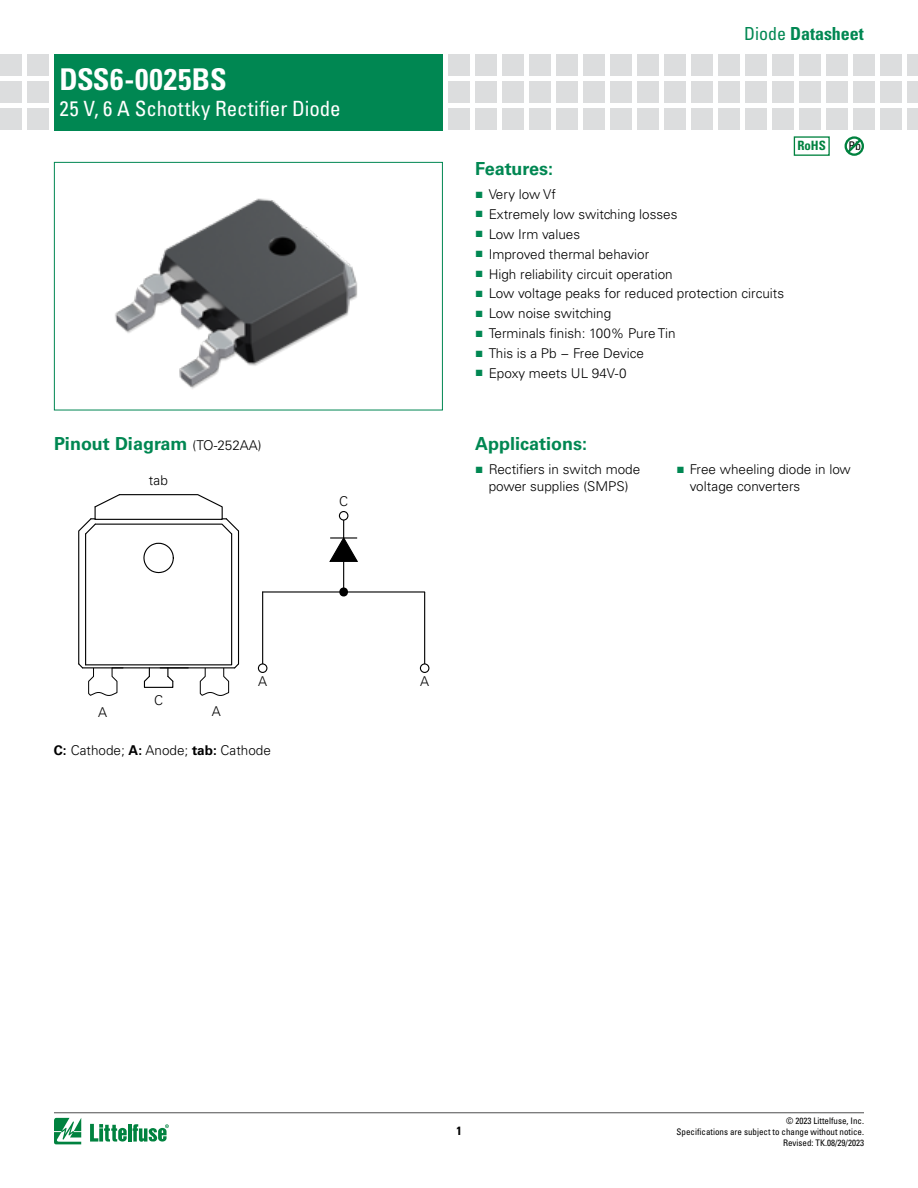
<style>
.page{position:relative;width:918px;height:1188px;background:#fff}
.page>*{position:absolute;margin:0;border:0;box-sizing:border-box;transform-origin:0 0}
.t1{font:700 condensed 30px "Univers LT Std";letter-spacing:.015em;color:#fff}
.t2{font:condensed 21px "Univers LT Std";color:#fff}
.t3{font:700 18px "Univers LT Std";color:#008752}
.t4{font:700 condensed 18px "Univers LT Std";color:#008752}
.t5{font:300 13.5px/16.5px "Univers LT Std";color:#000;text-align:center}
.t6{font:700 condensed 12.9px "Univers LT Std";color:#00823f}
.t7{font:condensed 12px "Univers LT Std";color:#000}
.t8{font:700 condensed 12px "Univers LT Std";color:#000}
.t9{font:condensed 9px/10.6px "Univers LT Std";color:#000;text-align:right}
.s1{font-weight:300;font-size:13.5px;color:#000}
.s2{font-weight:400}
.s3{font-family:"Arial";font-weight:400;color:#008752}
.s4{font-weight:700}
</style>
<div class="page">
<svg style="left:54px;top:1118px;width:27px;height:26px"></svg>
<hr style="left:128px;top:1124px;width:3px;height:18px;background:#00823f">
<svg style="left:133px;top:1124px;width:36px;height:18px"></svg>
<svg style="left:90px;top:1124px;width:37px;height:18px"></svg>
<hr style="left:54px;top:1112px;width:810px;height:1px;background:#4d4d4f">
<div style="left:27px;top:54px;width:22px;height:22px;background:#dcddde"></div>
<div style="left:27px;top:82px;width:22px;height:21px;background:#dcddde"></div>
<div style="left:27px;top:109px;width:22px;height:21px;background:#dcddde"></div>
<div style="left:0;top:54px;width:22px;height:22px;background:#dcddde"></div>
<div style="left:0;top:82px;width:22px;height:21px;background:#dcddde"></div>
<div style="left:0;top:109px;width:22px;height:21px;background:#dcddde"></div>
<div style="left:502px;top:54px;width:22px;height:22px;background:#dcddde"></div>
<div style="left:502px;top:82px;width:22px;height:21px;background:#dcddde"></div>
<div style="left:502px;top:109px;width:22px;height:21px;background:#dcddde"></div>
<div style="left:475px;top:54px;width:22px;height:22px;background:#dcddde"></div>
<div style="left:475px;top:82px;width:22px;height:21px;background:#dcddde"></div>
<div style="left:475px;top:109px;width:22px;height:21px;background:#dcddde"></div>
<div style="left:556px;top:54px;width:22px;height:22px;background:#dcddde"></div>
<div style="left:556px;top:82px;width:22px;height:21px;background:#dcddde"></div>
<div style="left:556px;top:109px;width:22px;height:21px;background:#dcddde"></div>
<div style="left:529px;top:54px;width:22px;height:22px;background:#dcddde"></div>
<div style="left:529px;top:82px;width:22px;height:21px;background:#dcddde"></div>
<div style="left:529px;top:109px;width:22px;height:21px;background:#dcddde"></div>
<div style="left:610px;top:54px;width:22px;height:22px;background:#dcddde"></div>
<div style="left:610px;top:82px;width:22px;height:21px;background:#dcddde"></div>
<div style="left:610px;top:109px;width:22px;height:21px;background:#dcddde"></div>
<div style="left:583px;top:54px;width:22px;height:22px;background:#dcddde"></div>
<div style="left:448px;top:54px;width:22px;height:22px;background:#dcddde"></div>
<div style="left:583px;top:82px;width:22px;height:21px;background:#dcddde"></div>
<div style="left:448px;top:82px;width:22px;height:21px;background:#dcddde"></div>
<div style="left:583px;top:109px;width:22px;height:21px;background:#dcddde"></div>
<div style="left:448px;top:109px;width:22px;height:21px;background:#dcddde"></div>
<div style="left:664px;top:54px;width:22px;height:22px;background:#dcddde"></div>
<div style="left:664px;top:82px;width:22px;height:21px;background:#dcddde"></div>
<div style="left:664px;top:109px;width:22px;height:21px;background:#dcddde"></div>
<div style="left:637px;top:54px;width:22px;height:22px;background:#dcddde"></div>
<div style="left:637px;top:82px;width:22px;height:21px;background:#dcddde"></div>
<div style="left:637px;top:109px;width:22px;height:21px;background:#dcddde"></div>
<div style="left:718px;top:54px;width:22px;height:22px;background:#dcddde"></div>
<div style="left:718px;top:82px;width:22px;height:21px;background:#dcddde"></div>
<div style="left:718px;top:109px;width:22px;height:21px;background:#dcddde"></div>
<div style="left:691px;top:54px;width:22px;height:22px;background:#dcddde"></div>
<div style="left:691px;top:82px;width:22px;height:21px;background:#dcddde"></div>
<div style="left:691px;top:109px;width:22px;height:21px;background:#dcddde"></div>
<div style="left:772px;top:54px;width:22px;height:22px;background:#dcddde"></div>
<div style="left:772px;top:82px;width:22px;height:21px;background:#dcddde"></div>
<div style="left:772px;top:109px;width:22px;height:21px;background:#dcddde"></div>
<div style="left:745px;top:54px;width:22px;height:22px;background:#dcddde"></div>
<div style="left:745px;top:82px;width:22px;height:21px;background:#dcddde"></div>
<div style="left:745px;top:109px;width:22px;height:21px;background:#dcddde"></div>
<div style="left:826px;top:54px;width:22px;height:22px;background:#dcddde"></div>
<div style="left:826px;top:81px;width:22px;height:22px;background:#dcddde"></div>
<div style="left:826px;top:108px;width:22px;height:22px;background:#dcddde"></div>
<div style="left:799px;top:54px;width:22px;height:22px;background:#dcddde"></div>
<div style="left:799px;top:81px;width:22px;height:22px;background:#dcddde"></div>
<div style="left:799px;top:108px;width:22px;height:22px;background:#dcddde"></div>
<div style="left:880px;top:54px;width:22px;height:22px;background:#dcddde"></div>
<div style="left:880px;top:81px;width:22px;height:22px;background:#dcddde"></div>
<div style="left:880px;top:108px;width:22px;height:22px;background:#dcddde"></div>
<div style="left:853px;top:54px;width:22px;height:22px;background:#dcddde"></div>
<div style="left:853px;top:81px;width:22px;height:22px;background:#dcddde"></div>
<div style="left:853px;top:108px;width:22px;height:22px;background:#dcddde"></div>
<div style="left:907px;top:54px;width:11px;height:22px;background:#dcddde"></div>
<div style="left:907px;top:81px;width:11px;height:22px;background:#dcddde"></div>
<div style="left:907px;top:108px;width:11px;height:22px;background:#dcddde"></div>
<div style="left:54px;top:54px;width:389px;height:76px;background:#008752"></div>
<img style="left:115px;top:198px;width:243px;height:191px">
<div style="left:54px;top:162px;width:389px;height:248px;border:1px solid #008752"></div>
<div style="left:794px;top:136px;width:36px;height:20px;border:1px solid #00823f"></div>
<div style="left:845px;top:136px;width:19px;height:20px;border:2px solid #00823f;border-radius:50%"></div>
<svg style="left:845px;top:137px;width:19px;height:19px"></svg>
<hr style="left:262px;top:592px;width:1px;height:76px;background:#000">
<svg style="left:258px;top:663px;width:9px;height:10px"></svg>
<hr style="left:343px;top:538px;width:1px;height:54px;background:#000">
<hr style="left:263px;top:591px;width:162px;height:2px;background:#000">
<svg style="left:338px;top:587px;width:11px;height:9px"></svg>
<hr style="left:424px;top:592px;width:1px;height:76px;background:#000">
<svg style="left:420px;top:663px;width:9px;height:10px"></svg>
<svg style="left:329px;top:511px;width:29px;height:51px"></svg>
<svg style="left:78px;top:494px;width:162px;height:202px"></svg>
<h1 class="t1" style="left:59px;top:61px;width:169px">DSS6-0025BS</h1>
<h2 class="t2" style="left:59px;top:95px;width:283px">25 V, 6 A Schottky Rectifier Diode</h2>
<h3 class="t3" style="left:54px;top:434px;width:209px">Pinout Diagram <span class="s1">(TO-252AA)</span></h3>
<p class="t5" style="left:149px;top:472px;width:21px">tab</p>
<p class="t5" style="left:339px;top:493px;width:11px">C</p>
<h3 class="t4" style="left:744px;top:23px;width:121px"><span class="s2">Diode</span> Datasheet</h3>
<h3 class="t3" style="left:475px;top:158px;width:79px">Features:</h3>
<p class="t5" style="left:475px;top:186px;width:82px"><span class="s3">■</span> Very low Vf</p>
<p class="t5" style="left:475px;top:206px;width:204px"><span class="s3">■</span> Extremely low switching losses</p>
<p class="t5" style="left:475px;top:226px;width:106px"><span class="s3">■</span> Low Irm values</p>
<p class="t5" style="left:475px;top:246px;width:175px"><span class="s3">■</span> Improved thermal behavior</p>
<p class="t5" style="left:475px;top:266px;width:199px"><span class="s3">■</span> High reliability circuit operation</p>
<p class="t5" style="left:475px;top:285px;width:311px"><span class="s3">■</span> Low voltage peaks for reduced protection circuits</p>
<p class="t5" style="left:475px;top:305px;width:138px"><span class="s3">■</span> Low noise switching</p>
<p class="t5" style="left:475px;top:325px;width:202px"><span class="s3">■</span> Terminals finish: 100% Pure Tin</p>
<p class="t5" style="left:475px;top:345px;width:170px"><span class="s3">■</span> This is a Pb − Free Device</p>
<p class="t5" style="left:475px;top:365px;width:153px"><span class="s3">■</span> Epoxy meets UL 94V-0</p>
<p class="t6" style="left:797px;top:138px;width:30px">RoHS</p>
<p class="t7" style="left:849px;top:138px;width:14px">Pb</p>
<h3 class="t3" style="left:475px;top:434px;width:114px">Applications:</h3>
<p class="t5" style="left:475px;top:461px;width:167px"><span class="s3">■</span> Rectifiers in switch mode power supplies (SMPS)</p>
<p class="t5" style="left:690px;top:461px;width:163px;text-align:left;text-indent:-14px"><span class="s3">■</span> Free wheeling diode in low voltage converters</p>
<p class="t5" style="left:154px;top:692px;width:11px">C</p>
<p class="t5" style="left:98px;top:704px;width:11px">A</p>
<p class="t5" style="left:212px;top:703px;width:11px">A</p>
<p class="t5" style="left:258px;top:673px;width:11px">A</p>
<p class="t5" style="left:420px;top:673px;width:11px">A</p>
<p class="t5" style="left:54px;top:742px;width:218px"><span class="s4">C:</span> Cathode; <span class="s4">A:</span> Anode; <span class="s4">tab:</span> Cathode</p>
<p class="t8" style="left:456px;top:1124px;width:7px">1</p>
<p class="t9" style="left:677px;top:1116px;width:189px">© 2023 Littelfuse, Inc.<br>Specifications are subject to change without notice.<br>Revised: TK.08/29/2023</p>
</div>
